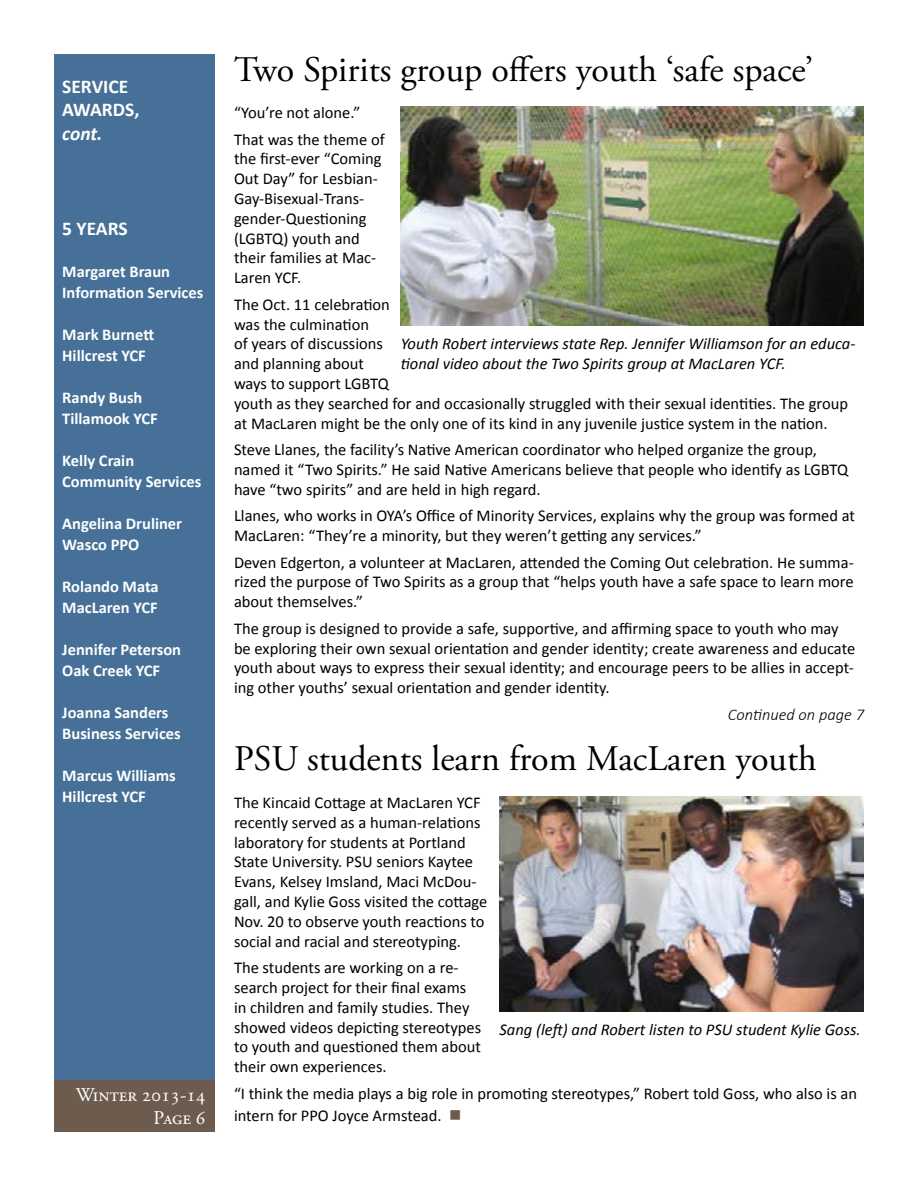
<style>
.page{position:relative;width:918px;height:1188px;background:#fff}
.page>*{position:absolute;margin:0;border:0;box-sizing:border-box;transform-origin:0 0}
.t1{font:36px "Adobe Garamond Pro";letter-spacing:-.005em;color:#000}
.t2{font:700 19.5px/23.4px "Calibri";color:#fff}
.t3{font:19.5px/22.5px "Adobe Garamond Pro";color:#fff;text-align:right}
.t4{font:italic 700 19.5px "Calibri";color:#fff}
.t5{font:16.5px/19.8px "Calibri";color:#000}
.t6{font:700 16.5px/21px "Calibri";color:#fff}
.t7{font:italic 16.5px/19.8px "Calibri";color:#000}
.t8{font:italic 300 16.5px "Calibri";color:#000}
.s1{color:#6d5c4d}
</style>
<div class="page">
<div style="left:54px;top:54px;width:160px;height:1026px;background:#467097"></div>
<div style="left:54px;top:1080px;width:160px;height:52px;background:#6d5c4d"></div>
<img style="left:401px;top:106px;width:463px;height:220px">
<img style="left:500px;top:796px;width:364px;height:216px">
<p class="t2" style="left:62px;top:75px;width:79px">SERVICE<br>AWARDS,</p>
<p class="t4" style="left:62px;top:121px;width:42px">cont.</p>
<p class="t2" style="left:62px;top:217px;width:67px">5 YEARS</p>
<p class="t6" style="left:62px;top:261px;width:143px">Margaret Braun<br>Information Services</p>
<p class="t6" style="left:62px;top:324px;width:93px">Mark Burnett<br>Hillcrest YCF</p>
<p class="t6" style="left:62px;top:387px;width:97px">Randy Bush<br>Tillamook YCF</p>
<p class="t6" style="left:62px;top:450px;width:141px">Kelly Crain<br>Community Services</p>
<p class="t6" style="left:62px;top:513px;width:121px">Angelina Druliner<br>Wasco PPO</p>
<p class="t6" style="left:62px;top:576px;width:98px">Rolando Mata<br>MacLaren YCF</p>
<p class="t6" style="left:62px;top:639px;width:120px">Jennifer Peterson<br>Oak Creek YCF</p>
<p class="t6" style="left:62px;top:702px;width:120px">Joanna Sanders<br>Business Services</p>
<p class="t6" style="left:62px;top:765px;width:115px">Marcus Williams<br>Hillcrest YCF</p>
<p class="t3" style="left:76px;top:1085px;width:131px">Winter 2013-14<br>Page 6</p>
<h1 class="t1" style="left:234px;top:48px;width:581px">Two Spirits group offers youth ‘safe space’</h1>
<p class="t5" style="left:234px;top:99px;width:152px;line-height:26.5px">“You’re not alone.”<br>That was the theme of</p>
<p class="t5" style="left:234px;top:149px;width:149px">the first-ever “Coming<br>Out Day” for Lesbian-<br>Gay-Bisexual-Trans&shy;gender-Questioning (LGBTQ) youth and their families at Mac-<br>Laren YCF.</p>
<p class="t5" style="left:234px;top:295px;width:616px">The Oct. 11 celebration<br>was the culmination<br>of years of discussions<br>and planning about<br>ways to support LGBTQ<br>youth as they searched for and occasionally struggled with their sexual identities. The group at MacLaren might be the only one of its kind in any juvenile justice system in the nation.</p>
<p class="t5" style="left:234px;top:440px;width:616px">Steve Llanes, the facility’s Native American coordinator who helped organize the group, named it “Two Spirits.” He said Native Americans believe that people who identify as LGBTQ have “two spirits” and are held in high regard.</p>
<p class="t5" style="left:234px;top:506px;width:623px">Llanes, who works in OYA’s Office of Minority Services, explains why the group was formed at<br>MacLaren: “They’re a minority, but they weren’t getting any services.”</p>
<p class="t5" style="left:234px;top:552px;width:621px;text-align:justify">Deven Edgerton, a volunteer at MacLaren, attended the Coming Out celebration. He summa&shy;rized the purpose of Two Spirits as a group that “helps youth have a safe space to learn more about themselves.”</p>
<p class="t5" style="left:234px;top:618px;width:623px">The group is designed to provide a safe, supportive, and affirming space to youth who may be exploring their own sexual orientation and gender identity; create awareness and educate youth about ways to express their sexual identity; and encourage peers to be allies in accept&shy;ing other youths’ sexual orientation and gender identity.</p>
<p class="t7" style="left:401px;top:333px;width:456px">Youth Robert interviews state Rep. Jennifer Williamson for an educa&shy;tional video about the Two Spirits group at MacLaren YCF.</p>
<p class="t8" style="left:728px;top:704px;width:138px">Continued on page 7</p>
<h1 class="t1" style="left:234px;top:737px;width:584px">PSU students learn from MacLaren youth</h1>
<p class="t5" style="left:234px;top:793px;width:255px">The Kincaid Cottage at MacLaren YCF recently served as a human-relations laboratory for students at Portland State University. PSU seniors Kaytee Evans, Kelsey Imsland, Maci McDou&shy;gall, and Kylie Goss visited the cottage Nov. 20 to observe youth reactions to social and racial and stereotyping.</p>
<p class="t5" style="left:234px;top:958px;width:249px">The students are working on a re&shy;search project for their final exams in children and family studies. They showed videos depicting stereotypes to youth and questioned them about their own experiences.</p>
<p class="t5" style="left:234px;top:1082px;width:625px;line-height:22.5px">“I think the media plays a big role in promoting stereotypes,” Robert told Goss, who also is an intern for PPO Joyce Armstead. <span class="s1">■</span></p>
<p class="t7" style="left:500px;top:1019px;width:363px">Sang (left) and Robert listen to PSU student Kylie Goss.</p>
</div>
